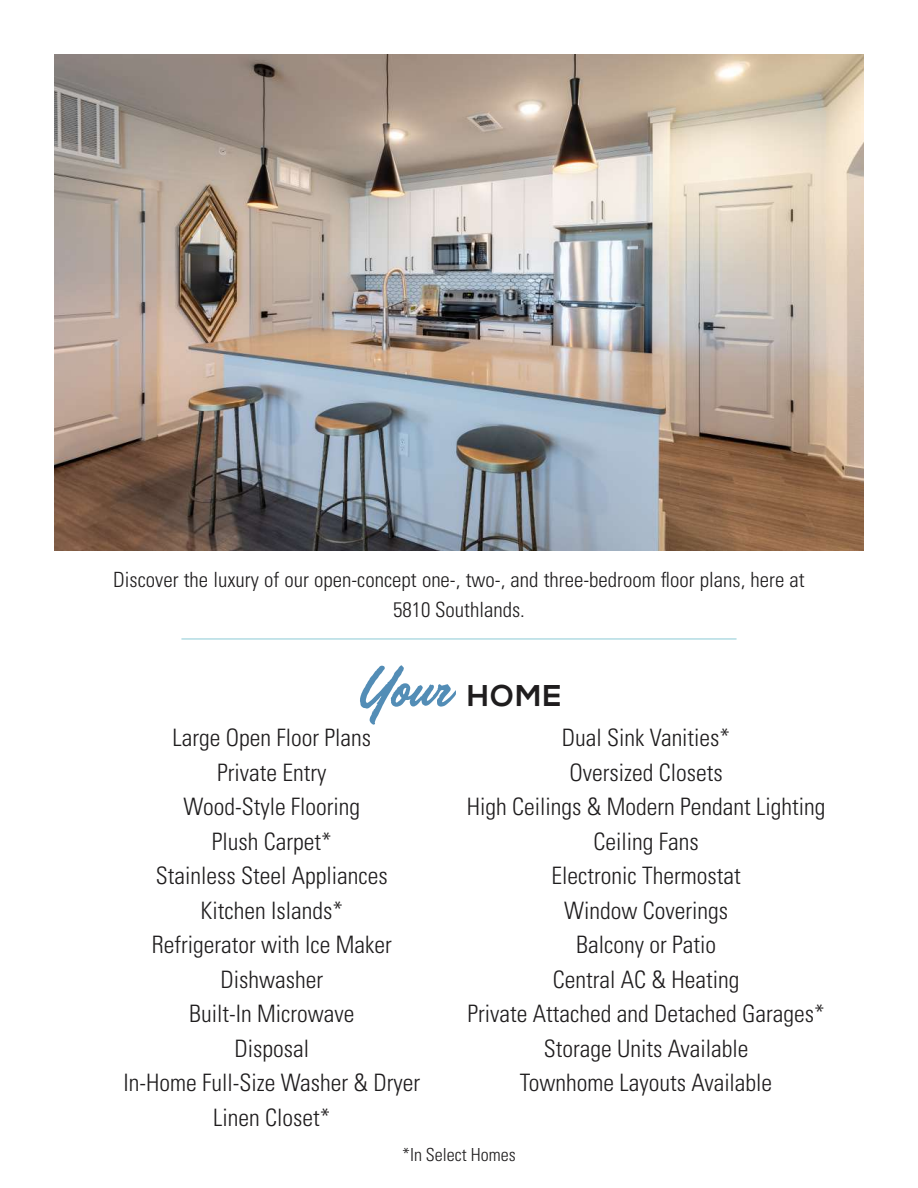
<style>
.page{position:relative;width:918px;height:1188px;background:#fff}
.page>*{position:absolute;margin:0;border:0;box-sizing:border-box;transform-origin:0 0}
.t1{font:66.6px "Handelson One";color:#538db6}
.t2{font:300 condensed 24px/34.5px "Univers LT Std";color:#1f1d1e;text-align:center}
.t3{font:300 condensed 21px/30px "Univers LT Std";color:#1f1d1e;text-align:center}
.t4{font:300 condensed 18px "Univers LT Std";color:#1f1d1e}
.s1{font-family:"Nexa";font-weight:700;font-size:30px;color:#1f1d1e}
</style>
<div class="page">
<img style="left:54px;top:54px;width:810px;height:497px">
<hr style="left:181px;top:638px;width:556px;height:2px;background:#b2dce3">
<p class="t3" style="left:113px;top:564px;width:693px">Discover the luxury of our open-concept one-, two-, and three-bedroom floor plans, here at<br>5810 Southlands.</p>
<h1 class="t1" style="left:356px;top:651px;width:207px">Your <span class="s1">HOME</span></h1>
<p class="t2" style="left:123px;top:721px;width:298px">Large Open Floor Plans<br>Private Entry<br>Wood-Style Flooring<br>Plush Carpet*<br>Stainless Steel Appliances<br>Kitchen Islands*<br>Refrigerator with Ice Maker<br>Dishwasher<br>Built-In Microwave<br>Disposal<br>In-Home Full-Size Washer &amp; Dryer<br>Linen Closet*</p>
<p class="t2" style="left:467px;top:721px;width:360px">Dual Sink Vanities*<br>Oversized Closets<br>High Ceilings &amp; Modern Pendant Lighting<br>Ceiling Fans<br>Electronic Thermostat<br>Window Coverings<br>Balcony or Patio<br>Central AC &amp; Heating<br>Private Attached and Detached Garages*<br>Storage Units Available<br>Townhome Layouts Available</p>
<p class="t4" style="left:402px;top:1144px;width:115px">*In Select Homes</p>
</div>
